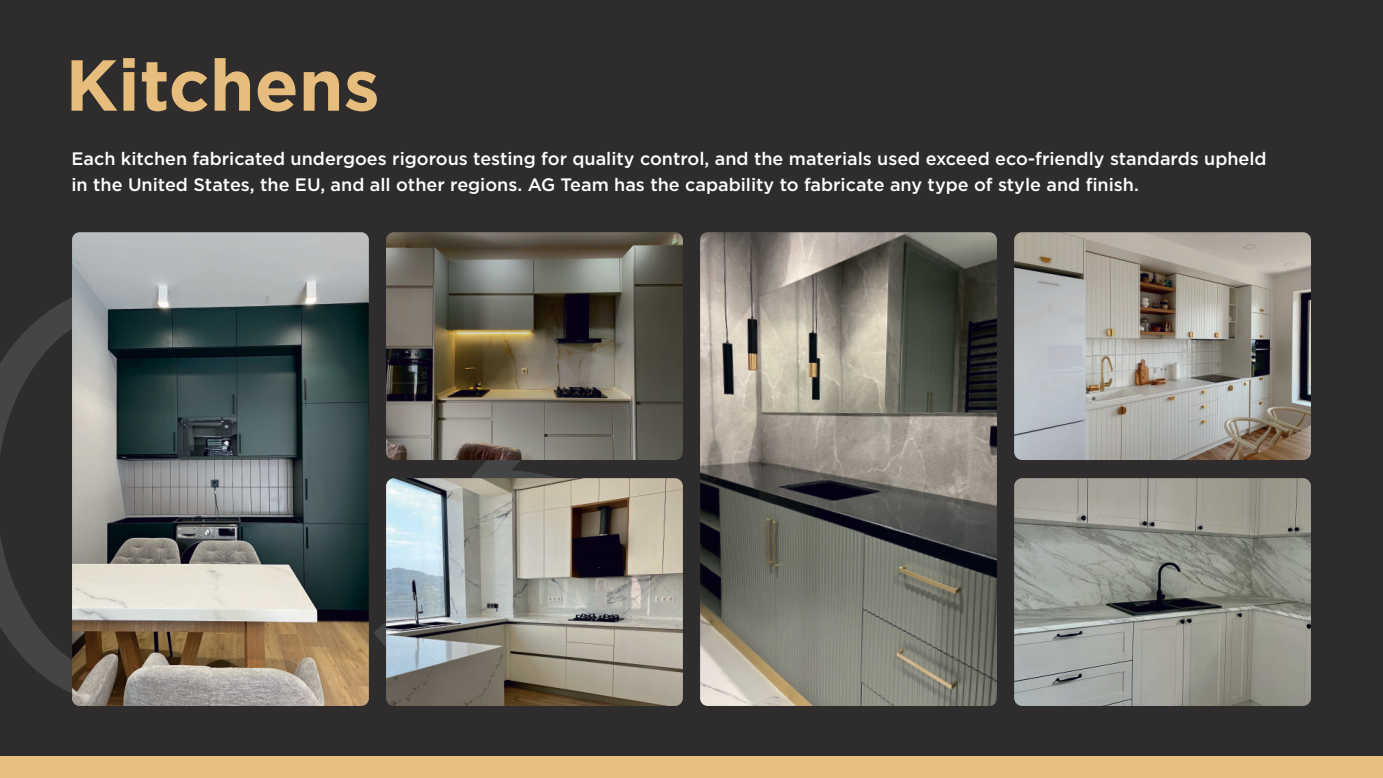
<style>
.page{position:relative;width:1383px;height:778px;background:#fff}
.page>*{position:absolute;margin:0;border:0;box-sizing:border-box;transform-origin:0 0}
.t1{font:300 582.9px "Gotham Pro";color:#444546}
.t2{font:700 72px "Gotham Pro";color:#e6bd7c}
.t3{font:500 18px/26.4px "Gotham Pro";color:#fff}
</style>
<div class="page">
<div style="left:0;top:0;width:1382px;height:778px;background:#2e2c2d"></div>
<div style="left:0;top:756px;width:1382px;height:22px;background:#e7c080"></div>
<img style="left:72px;top:232px;width:297px;height:474px;border-radius:8px">
<img style="left:700px;top:232px;width:297px;height:474px;border-radius:8px">
<img style="left:386px;top:478px;width:297px;height:228px;border-radius:8px">
<img style="left:386px;top:232px;width:297px;height:228px;border-radius:8px">
<img style="left:1014px;top:232px;width:296px;height:228px;border-radius:8px">
<img style="left:1014px;top:478px;width:296px;height:228px;border-radius:8px">
<h2 class="t2" style="left:65px;top:44px;width:316px">Kitchens</h2>
<p class="t3" style="left:71px;top:145px;width:1196px">Each kitchen fabricated undergoes rigorous testing for quality control, and the materials used exceed eco-friendly standards upheld in the United States, the EU, and all other regions. AG Team has the capability to fabricate any type of style and finish.</p>
<h1 class="t1" style="left:-72px;top:175px;width:771px">03</h1>
</div>
